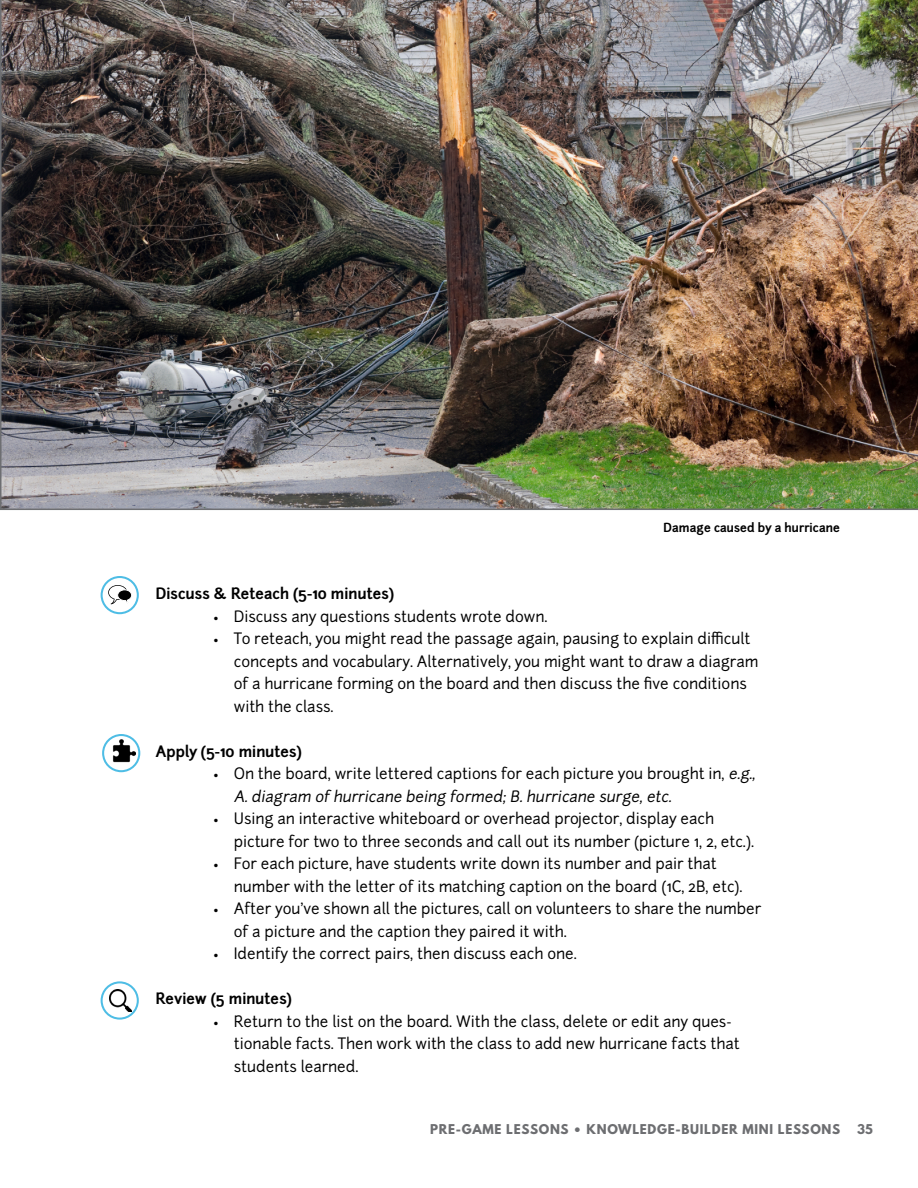
<style>
.page{position:relative;width:918px;height:1188px;background:#fff}
.page>*{position:absolute;margin:0;border:0;box-sizing:border-box;transform-origin:0 0}
.t1{font:15px/22.5px "Junction";letter-spacing:-.005em;color:#000}
.t2{font:700 15px "Junction";letter-spacing:-.005em;color:#000}
.t3{font:700 12px "League Spartan";letter-spacing:.06em;color:#6d6e71}
.t4{font:700 12px "Junction";letter-spacing:-.005em;color:#000}
.s1{font-style:italic}
</style>
<div class="page">
<div style="left:101px;top:576px;width:38px;height:38px;border:2px solid #4ebde5;border-radius:50%"></div>
<svg style="left:108px;top:585px;width:24px;height:19px"></svg>
<div style="left:101px;top:981px;width:38px;height:39px;border:2px solid #4ebde5;border-radius:50%"></div>
<img style="left:109px;top:990px;width:22px;height:22px">
<div style="left:102px;top:734px;width:38px;height:38px;border:2px solid #4ebde5;border-radius:50%"></div>
<img style="left:107px;top:740px;width:28px;height:27px">
<img style="left:0;top:0;width:918px;height:510px">
<p class="t4" style="left:664px;top:520px;width:178px">Damage caused by a hurricane</p>
<p class="t2" style="left:156px;top:584px;width:240px">Discuss &amp; Reteach (5-10 minutes)</p>
<p class="t1" style="left:214px;top:605px;width:336px">• Discuss any questions students wrote down.</p>
<p class="t1" style="left:234px;top:628px;width:526px;text-indent:-20px">• To reteach, you might read the passage again, pausing to explain difficult concepts and vocabulary. Alternatively, you might want to draw a diagram of a hurricane forming on the board and then discuss the five conditions with the class.</p>
<p class="t2" style="left:156px;top:742px;width:148px">Apply (5-10 minutes)</p>
<p class="t1" style="left:234px;top:763px;width:526px;text-indent:-20px">• On the board, write lettered captions for each picture you brought in, <span class="s1">e.g.,<br>A.diagram of hurricane being formed;B.hurricane surge,etc.</span></p>
<p class="t1" style="left:234px;top:808px;width:522px;text-indent:-20px">• Using an interactive whiteboard or overhead projector, display each picture for two to three seconds and call out its number (picture 1, 2, etc.).</p>
<p class="t1" style="left:234px;top:853px;width:510px;text-indent:-20px">• For each picture, have students write down its number and pair that number with the letter of its matching caption on the board (1C, 2B, etc).</p>
<p class="t1" style="left:234px;top:898px;width:529px;text-indent:-20px">• After you’ve shown all the pictures, call on volunteers to share the number of a picture and the caption they paired it with.</p>
<p class="t1" style="left:214px;top:943px;width:365px">• Identify the correct pairs, then discuss each one.</p>
<p class="t2" style="left:156px;top:989px;width:138px">Review (5 minutes)</p>
<p class="t1" style="left:234px;top:1010px;width:508px;text-indent:-20px">• Return to the list on the board. With the class, delete or edit any ques&shy;tionable facts. Then work with the class to add new hurricane facts that students learned.</p>
<p class="t3" style="left:430px;top:1120px;width:412px">PRE-GAME LESSONS • KNOWLEDGE-BUILDER MINI LESSONS</p>
<p class="t3" style="left:857px;top:1120px;width:17px">35</p>
</div>
